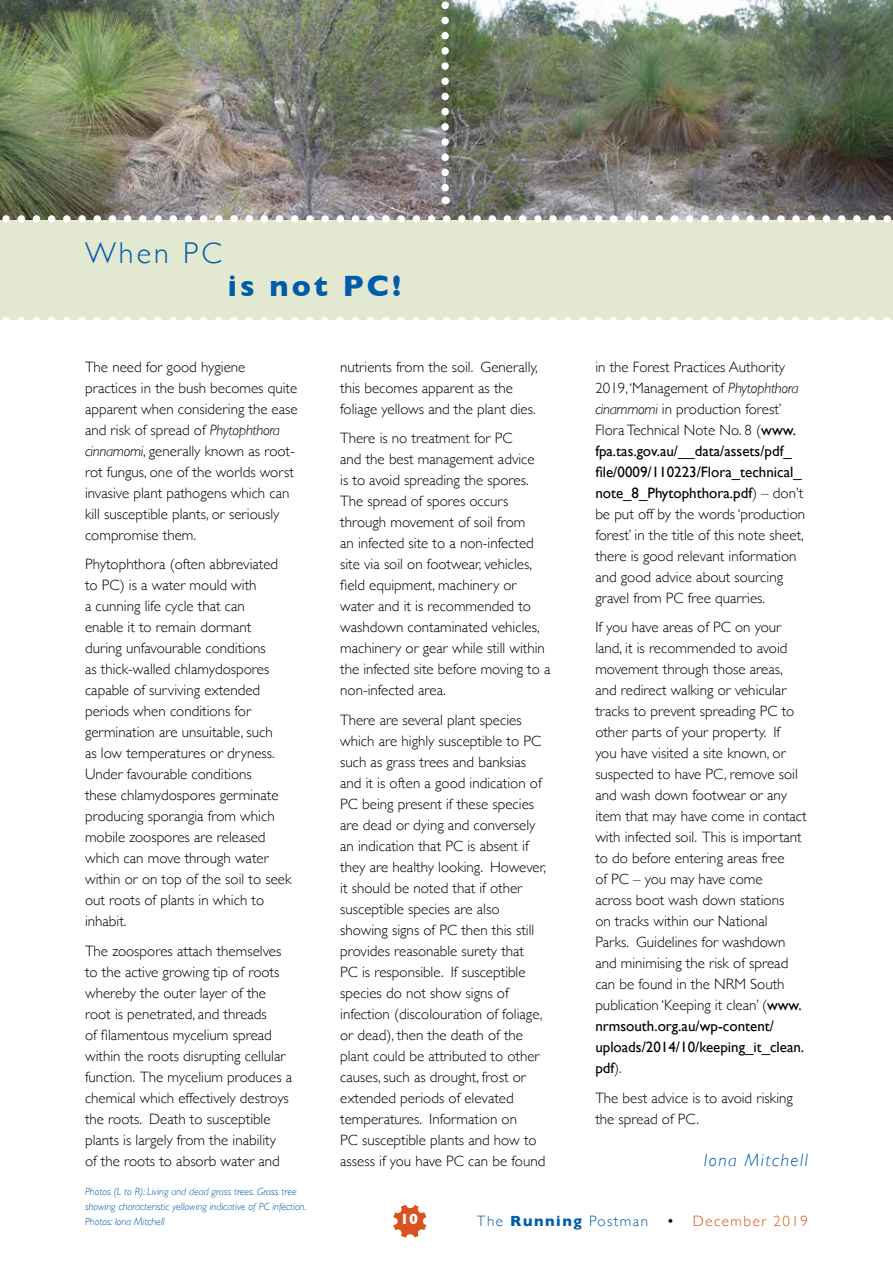
<style>
.page{position:relative;width:893px;height:1263px;background:#fff}
.page>*{position:absolute;margin:0;border:0;box-sizing:border-box;transform-origin:0 0}
.t1{font:700 30px "Gill Sans";letter-spacing:.1em;color:#005cab}
.t2{font:300 30px "Gill Sans";letter-spacing:.1em;color:#005cab}
.t3{font:italic 300 18px "Gill Sans";letter-spacing:.085em;color:#005cab}
.t4{font:300 15px/21px "Gill Sans";color:#000}
.t5{font:300 15px "Gill Sans";letter-spacing:.1em;color:#d9531e}
.t6{font:700 15px "Gill Sans";color:#fff}
.t7{font:italic 300 10.5px/15px "Gill Sans";color:#005cab}
.s1{font-style:italic}
.s2{font-weight:400}
.s3{color:#005cab}
.s4{font-weight:700;color:#005cab}
.s5{color:#000}
</style>
<div class="page">
<div style="left:0;top:220px;width:893px;height:100px;background:#e3e8d0"></div>
<img style="left:0;top:0;width:447px;height:215px">
<img style="left:447px;top:0;width:446px;height:215px">
<svg style="left:2px;top:317px;width:889px;height:3px"></svg>
<svg style="left:0;top:215px;width:893px;height:8px"></svg>
<svg style="left:393px;top:1204px;width:34px;height:34px"></svg>
<svg style="left:441px;top:0;width:8px;height:204px"></svg>
<h1 class="t2" style="left:85px;top:230px;width:138px">When PC</h1>
<h1 class="t1" style="left:228px;top:262px;width:175px">is not PC!</h1>
<p class="t4" style="left:85px;top:356px;width:214px">The need for good hygiene practices in the bush becomes quite apparent when considering the ease and risk of spread of <span class="s1">Phytophthora cinnamomi</span>, generally known as root&shy;rot fungus, one of the worlds worst invasive plant pathogens which can kill susceptible plants, or seriously compromise them.</p>
<p class="t4" style="left:85px;top:553px;width:208px">Phytophthora (often abbreviated to PC) is a water mould with<br>a cunning life cycle that can<br>enable it to remain dormant during unfavourable conditions<br>as thick-walled chlamydospores capable of surviving extended periods when conditions for germination are unsuitable, such<br>as low temperatures or dryness.<br>Under favourable conditions<br>these chlamydospores germinate producing sporangia from which mobile zoospores are released which can move through water within or on top of the soil to seek out roots of plants in which to inhabit.</p>
<p class="t4" style="left:85px;top:940px;width:209px">The zoospores attach themselves to the active growing tip of roots whereby the outer layer of the root is penetrated, and threads<br>of filamentous mycelium spread within the roots disrupting cellular function. The mycelium produces a chemical which effectively destroys the roots. Death to susceptible plants is largely from the inability<br>of the roots to absorb water and</p>
<p class="t4" style="left:340px;top:356px;width:199px">nutrients from the soil. Generally, this becomes apparent as the foliage yellows and the plant dies.</p>
<p class="t4" style="left:340px;top:427px;width:212px">There is no treatment for PC<br>and the best management advice<br>is to avoid spreading the spores.<br>The spread of spores occurs through movement of soil from<br>an infected site to a non-infected site via soil on footwear, vehicles, field equipment, machinery or water and it is recommended to washdown contaminated vehicles, machinery or gear while still within the infected site before moving to a non-infected area.</p>
<p class="t4" style="left:340px;top:709px;width:207px">There are several plant species which are highly susceptible to PC such as grass trees and banksias and it is often a good indication of<br>PC being present if these species are dead or dying and conversely an indication that PC is absent if they are healthy looking. However, it should be noted that if other susceptible species are also showing signs of PC then this still provides reasonable surety that<br>PC is responsible. If susceptible species do not show signs of infection (discolouration of foliage, or dead), then the death of the plant could be attributed to other causes, such as drought, frost or extended periods of elevated temperatures. Information on<br>PC susceptible plants and how to assess if you have PC can be found</p>
<p class="t4" style="left:595px;top:356px;width:211px">in the Forest Practices Authority 2019, ‘Management of <span class="s1">Phytophthora cinammomi</span> in production forest’ Flora Technical Note No. 8 (<span class="s2">www. fpa.tas.gov.au/__data/assets/pdf_ file/0009/110223/Flora_technical_ note_8_Phytophthora.pdf</span>) – don’t be put off by the words ‘production forest’ in the title of this note sheet, there is good relevant information and good advice about sourcing gravel from PC free quarries.</p>
<p class="t4" style="left:595px;top:616px;width:213px">If you have areas of PC on your land, it is recommended to avoid movement through those areas, and redirect walking or vehicular tracks to prevent spreading PC to other parts of your property. If<br>you have visited a site known, or suspected to have PC, remove soil and wash down footwear or any item that may have come in contact with infected soil. This is important to do before entering areas free<br>of PC – you may have come<br>across boot wash down stations<br>on tracks within our National<br>Parks. Guidelines for washdown and minimising the risk of spread can be found in the NRM South publication ‘Keeping it clean’ (<span class="s2">www. nrmsouth.org.au/wp-content/ uploads/2014/10/keeping_it_clean. pdf</span>).</p>
<p class="t4" style="left:595px;top:1087px;width:199px">The best advice is to avoid risking the spread of PC.</p>
<p class="t3" style="left:704px;top:1150px;width:106px">Iona Mitchell</p>
<p class="t7" style="left:85px;top:1184px;width:223px">Photos (L to R): Living and dead grass trees. Grass tree showing characteristic yellowing indicative of PC infection.<br>Photos: Iona Mitchell</p>
<p class="t6" style="left:400px;top:1207px;width:19px">10</p>
<p class="t5" style="left:477px;top:1209px;width:333px"><span class="s3">The</span> <span class="s4">Running</span> <span class="s3">Postman</span> <span class="s5">•</span> December 2019</p>
</div>
